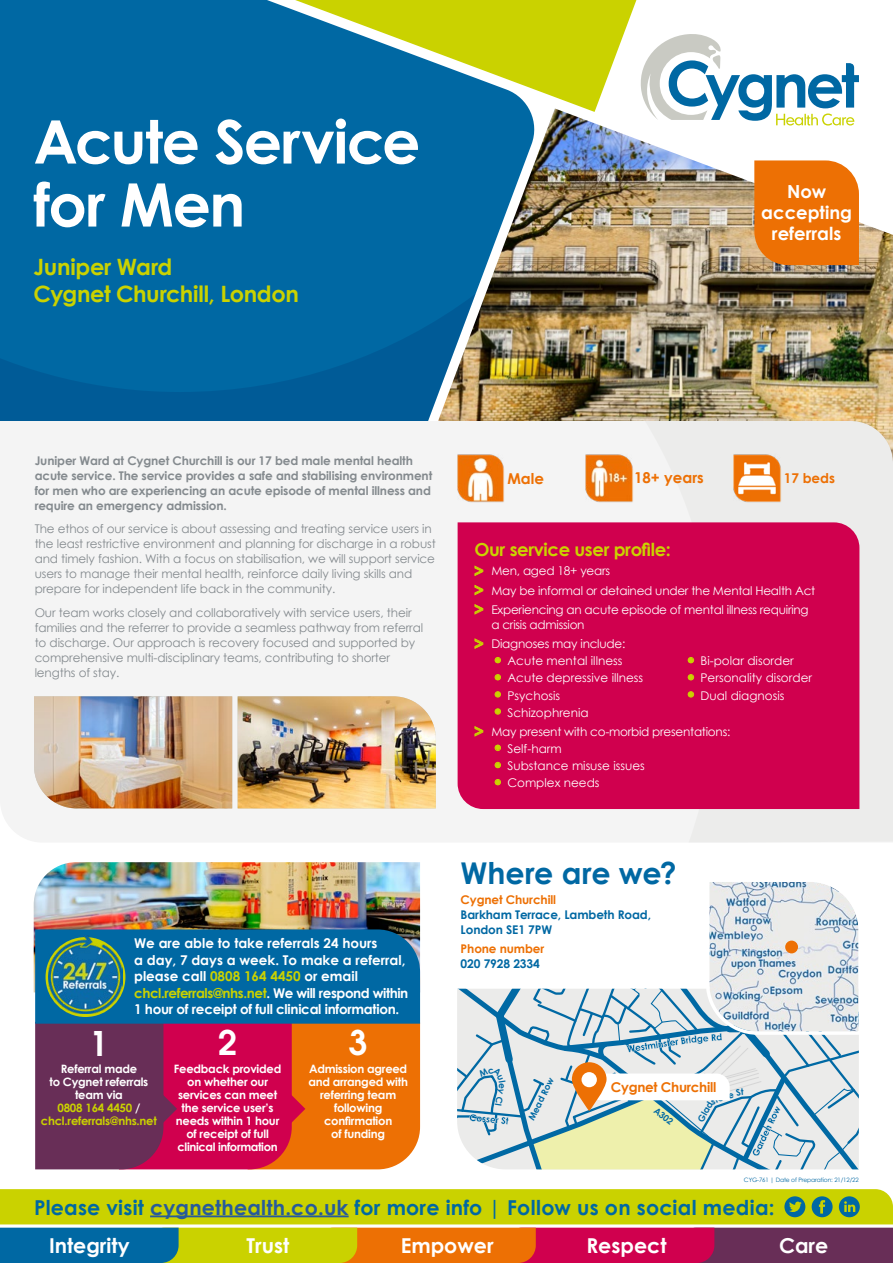
<style>
.page{position:relative;width:893px;height:1263px;background:#fff}
.page>*{position:absolute;margin:0;border:0;box-sizing:border-box;transform-origin:0 0}
.t1{font:700 60px/63px "Century Gothic";letter-spacing:-.025em;color:#fff}
.t2{font:600 37.5px "Avant Garde ITC";color:#fff}
.t3{font:700 30px "Century Gothic";letter-spacing:-.005em;color:#0068a3}
.t4{font:700 22.5px/27px "Century Gothic";letter-spacing:-.02em;color:#cad200}
.t5{font:700 20.55px "Century Gothic";letter-spacing:.01em;color:#0068a3}
.t6{font:700 20.55px "Century Gothic";color:#fff}
.t7{font:700 18px "Century Gothic";letter-spacing:-.02em;color:#cad200}
.t8{font:700 18px/21px "Century Gothic";color:#fff;text-align:center}
.t9{font:700 15px "Century Gothic";color:#ed7004}
.t10{font:700 13.5px/16.5px "Century Gothic";color:#fff}
.t11{font:700 13.5px "Century Gothic";letter-spacing:-.02em;color:#ed7004}
.t12{font:12px/15px "Century Gothic";letter-spacing:-.01em;color:#848a8e}
.t13{font:700 12px/15px "Century Gothic";letter-spacing:-.01em;color:#848a8e}
.t14{font:12px/19.2px "Century Gothic";letter-spacing:-.02em;color:#fff}
.t15{font:12px "Century Gothic";color:#fff}
.t16{font:700 12px/15px "Century Gothic";letter-spacing:-.01em;color:#0068a3}
.t17{font:700 12px "Century Gothic";letter-spacing:-.01em;color:#ed7004}
.t18{font:700 11.55px/13px "Century Gothic";letter-spacing:-.02em;color:#fff;text-align:center}
.t19{font:700 9px "Century Gothic";color:#0069a4}
.t20{font:6px "Century Gothic";letter-spacing:-.02em;color:#0068a3}
.s1{font-family:"Avant Garde ITC";font-weight:600;font-size:18px;color:#cad200}
.s2{font-weight:700;font-size:18px;color:#cad200}
.s3{color:#cad200}
.s4{color:#275b9b}
</style>
<div class="page">
<div style="left:0;top:0;width:422px;height:193px;background:#0068a3"></div>
<img style="left:422px;top:112px;width:471px;height:309px">
<svg style="left:0;top:193px;width:476px;height:228px;background:#0667a0"></svg>
<svg style="left:638px;top:34px;width:221px;height:92px"></svg>
<div style="left:0;top:421px;width:645px;height:421px;background:#f4f4f4"></div>
<svg style="left:213px;top:0;width:486px;height:112px"></svg>
<svg style="left:645px;top:420px;width:248px;height:422px;background:#eceae9"></svg>
<img style="left:34px;top:696px;width:198px;height:112px">
<img style="left:238px;top:696px;width:198px;height:112px">
<div style="left:458px;top:522px;width:401px;height:287px;background:#d0004e"></div>
<img style="left:457px;top:453px;width:48px;height:49px">
<img style="left:733px;top:453px;width:48px;height:49px">
<img style="left:586px;top:453px;width:47px;height:49px">
<div style="left:754px;top:160px;width:105px;height:105px;background:#ed7004"></div>
<img style="left:34px;top:862px;width:386px;height:130px">
<svg style="left:35px;top:929px;width:385px;height:240px;background:#78485e"></svg>
<svg style="left:46px;top:937px;width:79px;height:80px"></svg>
<img style="left:49px;top:936px;width:73px;height:78px">
<svg style="left:0;top:1189px;width:893px;height:74px;background:#b09a2e"></svg>
<svg style="left:457px;top:882px;width:402px;height:287px"></svg>
<h1 class="t1" style="left:33px;top:108px;width:388px">Acute Service for Men</h1>
<h3 class="t4" style="left:34px;top:252px;width:267px">Juniper Ward<br>Cygnet Churchill, London</h3>
<h3 class="t8" style="left:761px;top:180px;width:92px">Now accepting referrals</h3>
<p class="t13" style="left:35px;top:452px;width:399px">Juniper Ward at Cygnet Churchill is our 17 bed male mental health acute service. The service provides a safe and stabilising environment for men who are experiencing an acute episode of mental illness and require an emergency admission.</p>
<p class="t12" style="left:35px;top:521px;width:403px">The ethos of our service is about assessing and treating service users in the least restrictive environment and planning for discharge in a robust and timely fashion. With a focus on stabilisation, we will support service users to manage their mental health, reinforce daily living skills and prepare for independent life back in the community.</p>
<p class="t12" style="left:35px;top:605px;width:390px">Our team works closely and collaboratively with service users, their families and the referrer to provide a seamless pathway from referral to discharge. Our approach is recovery focused and supported by comprehensive multi-disciplinary teams, contributing to shorter lengths of stay.</p>
<p class="t9" style="left:507px;top:467px;width:38px">Male</p>
<p class="t9" style="left:634px;top:467px;width:71px">18+ years</p>
<p class="t11" style="left:784px;top:468px;width:53px">17 beds</p>
<h3 class="t7" style="left:474px;top:536px;width:198px">Our service user profile:</h3>
<p class="t14" style="left:474px;top:561px;width:342px"><span class="s1">&gt;</span> Men, aged 18+ years<br><span class="s1">&gt;</span> May be informal or detained under the Mental Health Act <span class="s1">&gt;</span> Experiencing an acute episode of mental illness requiring</p>
<p class="t14" style="left:474px;top:615px;width:152px;text-indent:17px">a crisis admission<br><span class="s1">&gt;</span> Diagnoses may include:</p>
<p class="t15" style="left:492px;top:653px;width:132px"><span class="s2">•</span> Acute mental illness</p>
<p class="t15" style="left:492px;top:670px;width:152px"><span class="s2">•</span> Acute depressive illness</p>
<p class="t15" style="left:492px;top:687px;width:69px"><span class="s2">•</span> Psychosis</p>
<p class="t15" style="left:492px;top:704px;width:98px"><span class="s2">•</span> Schizophrenia</p>
<p class="t15" style="left:685px;top:653px;width:110px"><span class="s2">•</span> Bi-polar disorder</p>
<p class="t15" style="left:685px;top:670px;width:128px"><span class="s2">•</span> Personality disorder</p>
<p class="t15" style="left:685px;top:687px;width:100px"><span class="s2">•</span> Dual diagnosis</p>
<p class="t14" style="left:474px;top:722px;width:257px"><span class="s1">&gt;</span> May present with co-morbid presentations:</p>
<p class="t15" style="left:492px;top:740px;width:71px"><span class="s2">•</span> Self-harm</p>
<p class="t15" style="left:492px;top:757px;width:154px"><span class="s2">•</span> Substance misuse issues</p>
<p class="t15" style="left:492px;top:775px;width:109px"><span class="s2">•</span> Complex needs</p>
<p class="t10" style="left:134px;top:934px;width:276px">We are able to take referrals 24 hours<br>a day, 7 days a week. To make a referral, please call <span class="s3">0808 164 4450</span> or email <span class="s3">chcl.referrals@nhs.net</span>. We will respond within 1 hour of receipt of full clinical information.</p>
<h2 class="t2" style="left:90px;top:1021px;width:20px">1</h2>
<h2 class="t2" style="left:218px;top:1020px;width:20px">2</h2>
<h2 class="t2" style="left:349px;top:1021px;width:20px">3</h2>
<p class="t18" style="left:308px;top:1061px;width:101px">Admission agreed and arranged with referring team following confirmation<br>of funding</p>
<p class="t18" style="left:41px;top:1061px;width:117px">Referral made<br>to Cygnet referrals team via<br><span class="s3">0808 164 4450</span> / <span class="s3">chcl.referrals@nhs.net</span></p>
<p class="t18" style="left:174px;top:1061px;width:109px">Feedback provided on whether our services can meet the service user’s needs within 1 hour of receipt of full clinical information</p>
<h3 class="t3" style="left:461px;top:851px;width:218px">Where are we?</h3>
<p class="t17" style="left:461px;top:890px;width:97px">Cygnet Churchill</p>
<p class="t16" style="left:461px;top:906px;width:192px">Barkham Terrace, Lambeth Road,<br>London SE1 7PW</p>
<p class="t17" style="left:461px;top:939px;width:85px">Phone number</p>
<p class="t16" style="left:461px;top:955px;width:81px">020 7928 2334</p>
<p class="t19" style="left:525px;top:1116px;width:48px;rotate:-64deg">Mead Row</p>
<p class="t11" style="left:611px;top:1077px;width:107px">Cygnet Churchill</p>
<p class="t19" style="left:713px;top:1093px;width:21px;rotate:-19deg">tone</p>
<p class="t19" style="left:694px;top:1118px;width:23px;rotate:-60deg">Glad</p>
<p class="t19" style="left:659px;top:1104px;width:23px;rotate:38deg">A302</p>
<p class="t20" style="left:744px;top:1175px;width:116px">CYG-761 | Date of Preparation: 21/12/22</p>
<h3 class="t5" style="left:34px;top:1191px;width:742px">Please visit <span class="s4">cygnethealth.co.uk</span> for more info | Follow us on social media:</h3>
<h3 class="t6" style="left:49px;top:1230px;width:82px">Integrity</h3>
<h3 class="t6" style="left:247px;top:1230px;width:44px">Trust</h3>
<h3 class="t6" style="left:401px;top:1230px;width:94px">Empower</h3>
<h3 class="t6" style="left:586px;top:1230px;width:82px">Respect</h3>
<h3 class="t6" style="left:779px;top:1230px;width:51px">Care</h3>
</div>
